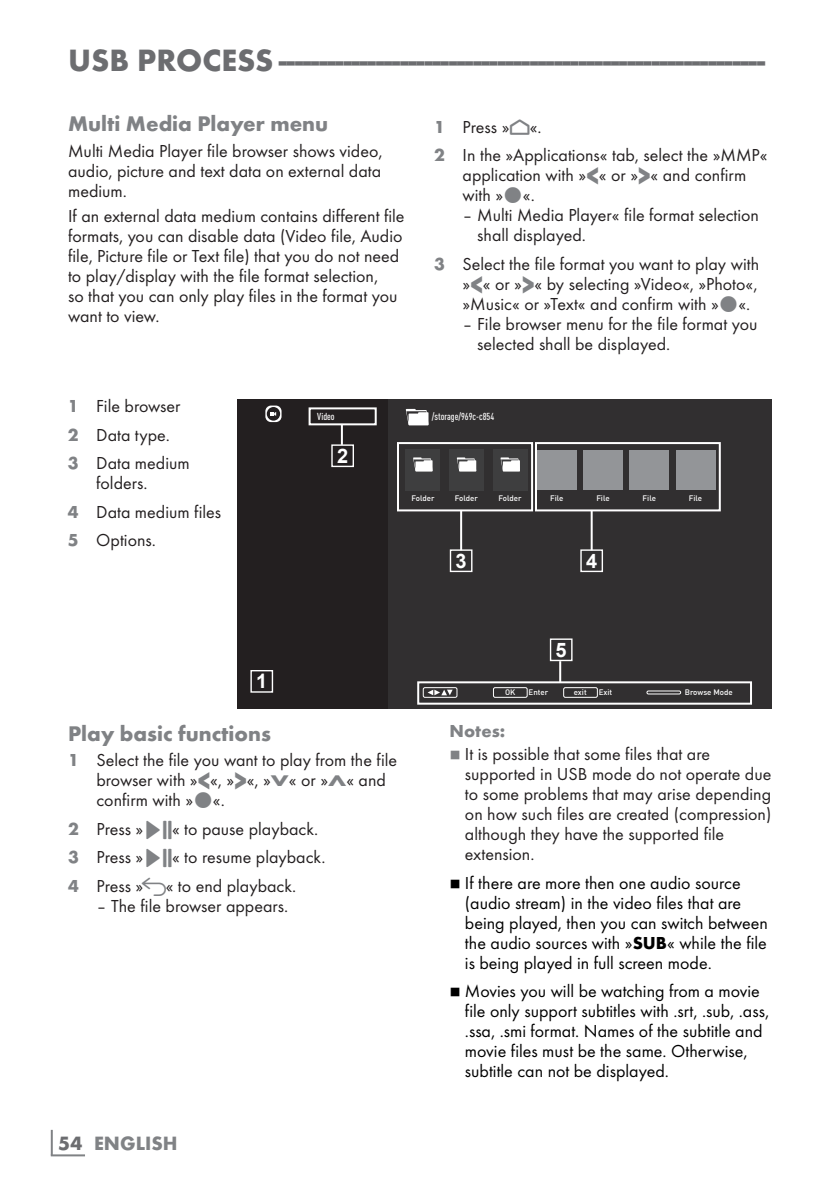
<style>
.page{position:relative;width:840px;height:1191px;background:#fff}
.page>*{position:absolute;margin:0;border:0;box-sizing:border-box;transform-origin:0 0}
.t1{font:700 32px "Futura TOT";color:#6c6d70}
.t2{font:700 22px "Futura TOT";color:#808285}
.t3{font:700 20px "Futura TOT";color:#808285}
.t4{font:700 20px "Arial";color:#fff}
.t5{font:18px/20px "Futura TOT Boo";color:#231f20}
.t6{font:18px/20px "Futura TOT Boo";color:#000}
.t7{font:700 18px "Futura TOT";letter-spacing:.005em;color:#808285}
.t8{font:500 condensed 10px "DIN Pro";color:#fff}
.t9{font:500 8px "DIN Pro";color:#fff}
.t10{font:8px "Grund Son Se";color:#000}
.t11{font:8px "Grund Son Se";color:#808285}
.s1{font-family:"Futura TOT";font-weight:700;color:#808285}
.s2{font-family:"Arcelik TS9 Android";font-size:24px;color:#808285}
.s3{font-family:"Futura TOT";font-weight:700;font-size:27.2px;color:#808285}
.s4{font-family:"Futura TOT";font-weight:700;font-size:16px;color:#808285}
.s5{font-family:"Arcelik TS9 Android";font-size:20px;color:#808285}
.s6{color:#6c6d70}
.s7{font-family:"Futura TOT";font-weight:700}
</style>
<div class="page">
<hr style="left:51px;top:1129px;width:2px;height:26px;background:#808285">
<hr style="left:51px;top:1154px;width:34px;height:2px;background:#808285">
<div style="left:237px;top:399px;width:533px;height:309px;background:#231f20"></div>
<div style="left:388px;top:399px;width:382px;height:309px;background:#312f30"></div>
<svg style="left:405px;top:409px;width:23px;height:16px"></svg>
<svg style="left:265px;top:405px;width:16px;height:17px"></svg>
<div style="left:266px;top:407px;width:14px;height:13px;background:#231f20;border-radius:50%"></div>
<svg style="left:270px;top:412px;width:6px;height:4px"></svg>
<div style="left:405px;top:449px;width:34px;height:42px;background:#3e3e3f"></div>
<svg style="left:413px;top:457px;width:19px;height:14px"></svg>
<div style="left:493px;top:449px;width:34px;height:42px;background:#3e3e3f"></div>
<svg style="left:500px;top:457px;width:19px;height:14px"></svg>
<div style="left:449px;top:449px;width:34px;height:42px;background:#3e3e3f"></div>
<svg style="left:456px;top:457px;width:20px;height:14px"></svg>
<div style="left:536px;top:450px;width:40px;height:40px;background:#939598"></div>
<div style="left:583px;top:450px;width:39px;height:40px;background:#939598"></div>
<div style="left:629px;top:450px;width:39px;height:40px;background:#939598"></div>
<div style="left:675px;top:450px;width:40px;height:40px;background:#939598"></div>
<svg style="left:427px;top:689px;width:25px;height:6px"></svg>
<div style="left:423px;top:687px;width:34px;height:10px;border:1px solid #fff;border-radius:2px"></div>
<div style="left:493px;top:687px;width:34px;height:10px;border:1px solid #fff;border-radius:2px"></div>
<div style="left:563px;top:687px;width:34px;height:10px;border:1px solid #fff;border-radius:2px"></div>
<div style="left:646px;top:690px;width:34px;height:4px;border:1px solid #fff"></div>
<div style="left:250px;top:670px;width:23px;height:22px;border:1px solid #fff"></div>
<div style="left:449px;top:549px;width:23px;height:23px;border:1px solid #fff"></div>
<div style="left:580px;top:549px;width:22px;height:23px;border:1px solid #fff"></div>
<div style="left:397px;top:442px;width:135px;height:69px;border:2px solid #fff"></div>
<div style="left:534px;top:442px;width:186px;height:69px;border:2px solid #fff"></div>
<div style="left:331px;top:444px;width:23px;height:23px;border:1px solid #fff"></div>
<div style="left:308px;top:407px;width:68px;height:18px;border:2px solid #fff"></div>
<div style="left:549px;top:638px;width:23px;height:23px;border:1px solid #fff"></div>
<div style="left:417px;top:681px;width:334px;height:23px;border:2px solid #fff"></div>
<hr style="left:341px;top:424px;width:2px;height:21px;background:#fff">
<hr style="left:460px;top:510px;width:2px;height:40px;background:#fff">
<hr style="left:590px;top:510px;width:2px;height:40px;background:#fff">
<hr style="left:559px;top:661px;width:2px;height:21px;background:#fff">
<h1 class="t1" style="left:68px;top:40px;width:698px">USB PROCESS ------------------------------------------------------------</h1>
<p class="t2" style="left:68px;top:110px;width:261px">Multi Media Player menu</p>
<p class="t5" style="left:68px;top:140px;width:316px;text-align:justify">Multi Media Player file browser shows video, audio, picture and text data on external data medium.</p>
<p class="t5" style="left:68px;top:206px;width:338px">If an external data medium contains different file formats, you can disable data (Video file, Audio file, Picture file or Text file) that you do not need to play/display with the file format selection,<br>so that you can only play files in the format you want to view.</p>
<p class="t5" style="left:434px;top:112px;width:334px;line-height:28.4px"><span class="s1">1</span> Press »<span class="s2">P</span>«.<br><span class="s1">2</span> In the »Applications« tab, select the »MMP«</p>
<p class="t5" style="left:462px;top:165px;width:285px">application with »<span class="s3">&lt;</span>« or »<span class="s3">&gt;</span>« and confirm with » «.</p>
<p class="t5" style="left:477px;top:205px;width:283px;text-indent:-15px">– Multi Media Player« file format selection shall displayed.</p>
<p class="t5" style="left:462px;top:253px;width:298px;text-align:justify;text-indent:-28px"><span class="s1">3</span> Select the file format you want to play with »<span class="s3">&lt;</span>« or »<span class="s3">&gt;</span>« by selecting »Video«, »Photo«, »Music« or »Text« and confirm with » «.</p>
<p class="t5" style="left:477px;top:313px;width:281px;text-indent:-15px">– File browser menu for the file format you selected shall be displayed.</p>
<p class="t5" style="left:68px;top:392px;width:123px;line-height:28.6px"><span class="s1">1</span> File browser<br><span class="s1">2</span> Data type.<br><span class="s1">3</span> Data medium</p>
<p class="t5" style="left:68px;top:469px;width:155px;line-height:28.6px;text-indent:28px">folders.<br><span class="s1">4</span> Data medium files<br><span class="s1">5</span> Options.</p>
<p class="t4" style="left:256px;top:668px;width:13px">1</p>
<p class="t8" style="left:317px;top:409px;width:19px">Video</p>
<p class="t8" style="left:431px;top:409px;width:64px">/storage/969c-c854</p>
<p class="t4" style="left:337px;top:442px;width:13px">2</p>
<p class="t9" style="left:411px;top:492px;width:25px">Folder</p>
<p class="t9" style="left:454px;top:492px;width:25px">Folder</p>
<p class="t9" style="left:498px;top:492px;width:25px">Folder</p>
<p class="t9" style="left:549px;top:492px;width:15px">File</p>
<p class="t9" style="left:596px;top:492px;width:15px">File</p>
<p class="t9" style="left:642px;top:492px;width:15px">File</p>
<p class="t9" style="left:688px;top:492px;width:15px">File</p>
<p class="t4" style="left:455px;top:547px;width:13px">3</p>
<p class="t4" style="left:585px;top:547px;width:13px">4</p>
<p class="t4" style="left:555px;top:636px;width:13px">5</p>
<p class="t9" style="left:505px;top:685px;width:12px">OK</p>
<p class="t9" style="left:528px;top:685px;width:21px">Enter</p>
<p class="t9" style="left:573px;top:685px;width:14px">exit</p>
<p class="t9" style="left:598px;top:685px;width:15px">Exit</p>
<p class="t9" style="left:684px;top:685px;width:49px">Browse Mode</p>
<p class="t2" style="left:68px;top:719px;width:204px">Play basic functions</p>
<p class="t5" style="left:96px;top:750px;width:302px;text-indent:-28px"><span class="s1">1</span> Select the file you want to play from the file browser with »<span class="s3">&lt;</span>«, »<span class="s3">&gt;</span>«, »<span class="s4">V</span>« or »<span class="s4">Λ</span>« and confirm with » «.</p>
<p class="t5" style="left:68px;top:814px;width:259px;line-height:28.6px"><span class="s1">2</span> Press » <span class="s5">W</span> « to pause playback.<br><span class="s1">3</span> Press » <span class="s5">W</span> « to resume playback.<br><span class="s1">4</span> Press » <span class="s5">R</span>« to end playback.</p>
<p class="t5" style="left:96px;top:895px;width:193px">– The file browser appears.</p>
<p class="t3" style="left:58px;top:1131px;width:121px"><span class="s6">54</span> ENGLISH</p>
<p class="t7" style="left:449px;top:720px;width:57px">Notes:</p>
<p class="t11" style="left:449px;top:751px;width:13px">7</p>
<p class="t5" style="left:464px;top:744px;width:308px">It is possible that some files that are supported in USB mode do not operate due to some problems that may arise depending on how such files are created (compression) although they have the supported file extension.</p>
<p class="t10" style="left:449px;top:879px;width:13px">7</p>
<p class="t6" style="left:464px;top:872px;width:304px">If there are more then one audio source (audio stream) in the video files that are being played, then you can switch between the audio sources with »<span class="s7">SUB</span>« while the file is being played in full screen mode.</p>
<p class="t10" style="left:449px;top:988px;width:13px">7</p>
<p class="t6" style="left:464px;top:981px;width:305px">Movies you will be watching from a movie file only support subtitles with .srt, .sub, .ass, .ssa, .smi format. Names of the subtitle and movie files must be the same. Otherwise, subtitle can not be displayed.</p>
</div>
